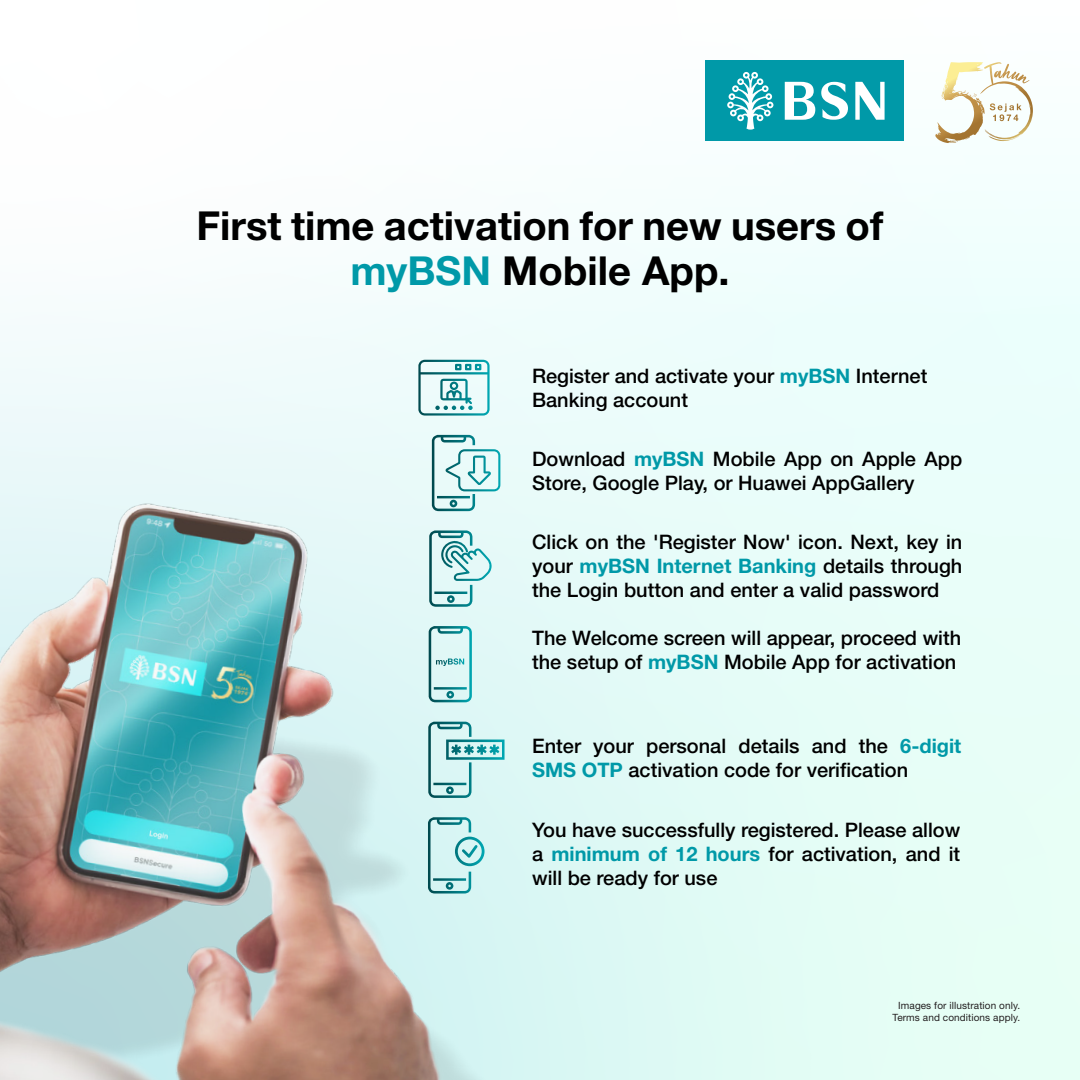
<style>
.page{position:relative;width:1080px;height:1080px;background:#fff}
.page>*{position:absolute;margin:0;border:0;box-sizing:border-box;transform-origin:0 0}
.t1{font:700 40px/45px "Helvetica Neue LT Std";color:#000;text-align:center}
.t2{font:500 20px/24px "Helvetica Neue LT Std";color:#000}
.t3{font:10px/12px "Helvetica Neue LT Std";letter-spacing:.01em;color:#231f20;text-align:center}
.s1{color:#0099a8}
.s2{font-weight:700;color:#0099a8}
</style>
<div class="page">
<img style="left:0;top:331px;width:1080px;height:749px">
<svg style="left:418px;top:360px;width:72px;height:56px;background:#a8d5d7"></svg>
<svg style="left:428px;top:722px;width:77px;height:76px;background:#aad9d9"></svg>
<svg style="left:428px;top:817px;width:57px;height:77px;background:#a8d9d9"></svg>
<svg style="left:432px;top:435px;width:68px;height:76px;background:#b6dcdd"></svg>
<svg style="left:429px;top:626px;width:43px;height:76px;background:#a8d8d9"></svg>
<svg style="left:429px;top:530px;width:63px;height:77px;background:#add7d8"></svg>
<div style="left:0;top:0;width:1080px;height:331px;background:#f9fefe"></div>
<svg style="left:937px;top:62px;width:96px;height:81px"></svg>
<div style="left:705px;top:61px;width:199px;height:80px;background:#0099a8"></div>
<svg style="left:785px;top:82px;width:30px;height:38px"></svg>
<svg style="left:821px;top:82px;width:27px;height:38px"></svg>
<svg style="left:855px;top:82px;width:30px;height:38px"></svg>
<svg style="left:727px;top:72px;width:47px;height:58px"></svg>
<h1 class="t1" style="left:197px;top:202px;width:688px">First time activation for new users of <span class="s1">myBSN</span> Mobile App.</h1>
<p class="t2" style="left:532px;top:364px;width:397px">Register and activate your <span class="s2">myBSN</span> Internet<br>Banking account</p>
<p class="t2" style="left:532px;top:447px;width:432px">Download <span class="s2">myBSN</span> Mobile App on Apple App<br>Store, Google Play, or Huawei AppGallery</p>
<p class="t2" style="left:532px;top:530px;width:432px;text-align:justify">Click on the 'Register Now' icon. Next, key in your <span class="s2">myBSN Internet Banking</span> details through the Login button and enter a valid password</p>
<p class="t2" style="left:532px;top:626px;width:431px">The Welcome screen will appear, proceed with the setup of <span class="s2">myBSN</span> Mobile App for activation</p>
<p class="t2" style="left:532px;top:734px;width:431px">Enter your personal details and the <span class="s2">6-digit<br>SMS OTP</span> activation code for verification</p>
<p class="t2" style="left:532px;top:818px;width:430px;text-align:justify">You have successfully registered. Please allow a <span class="s2">minimum of 12 hours</span> for activation, and it will be ready for use</p>
<p class="t3" style="left:893px;top:999px;width:129px">Images for illustration only.<br>Terms and conditions apply.</p>
</div>
